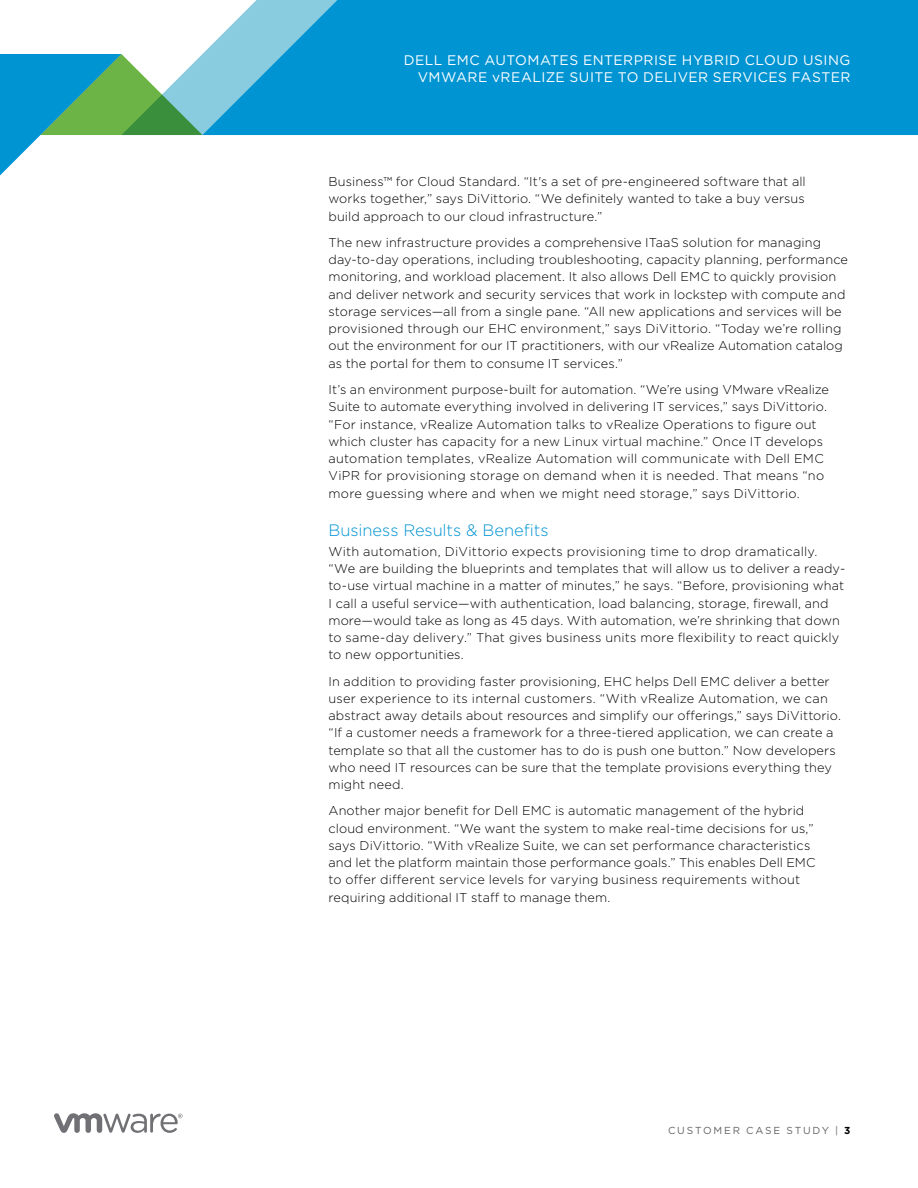
<style>
.page{position:relative;width:918px;height:1188px;background:#fff}
.page>*{position:absolute;margin:0;border:0;box-sizing:border-box;transform-origin:0 0}
.t1{font:300 16.5px "Gotham";color:#0194d3}
.t2{font:13.8px/17.2px "Gotham";letter-spacing:.035em;color:#fff;text-align:right}
.t3{font:300 12.75px/17.2px "Gotham";letter-spacing:.01em;color:#000}
.t4{font:10.2px "Gotham";letter-spacing:.18em;color:#636165}
.s1{font-weight:700;color:#000}
</style>
<div class="page">
<svg style="left:202px;top:0;width:716px;height:135px;background:#109ad4"></svg>
<svg style="left:0;top:54px;width:202px;height:122px"></svg>
<svg style="left:54px;top:1113px;width:129px;height:20px"></svg>
<p class="t2" style="left:404px;top:51px;width:448px">DELL EMC AUTOMATES ENTERPRISE HYBRID CLOUD USING<br>VMWARE vREALIZE SUITE TO DELIVER SERVICES FASTER</p>
<p class="t3" style="left:328px;top:173px;width:479px;text-align:justify">Business™ for Cloud Standard. “It's a set of pre-engineered software that all works together,” says DiVittorio. “We definitely wanted to take a buy versus build approach to our cloud infrastructure.”</p>
<p class="t3" style="left:328px;top:234px;width:521px">The new infrastructure provides a comprehensive ITaaS solution for managing day-to-day operations, including troubleshooting, capacity planning, performance monitoring, and workload placement. It also allows Dell EMC to quickly provision and deliver network and security services that work in lockstep with compute and storage services—all from a single pane. “All new applications and services will be provisioned through our EHC environment,” says DiVittorio. “Today we’re rolling out the environment for our IT practitioners, with our vRealize Automation catalog as the portal for them to consume IT services.”</p>
<p class="t3" style="left:328px;top:381px;width:502px">It’s an environment purpose-built for automation. “We’re using VMware vRealize Suite to automate everything involved in delivering IT services,” says DiVittorio. “For instance, vRealize Automation talks to vRealize Operations to figure out which cluster has capacity for a new Linux virtual machine.” Once IT develops automation templates, vRealize Automation will communicate with Dell EMC ViPR for provisioning storage on demand when it is needed. That means “no more guessing where and when we might need storage,” says DiVittorio.</p>
<p class="t1" style="left:328px;top:520px;width:222px">Business Results &amp; Benefits</p>
<p class="t3" style="left:328px;top:542px;width:518px">With automation, DiVittorio expects provisioning time to drop dramatically. “We are building the blueprints and templates that will allow us to deliver a ready&shy;to-use virtual machine in a matter of minutes,” he says. “Before, provisioning what I call a useful service—with authentication, load balancing, storage, firewall, and more—would take as long as 45 days. With automation, we’re shrinking that down to same-day delivery.” That gives business units more flexibility to react quickly to new opportunities.</p>
<p class="t3" style="left:328px;top:672px;width:514px">In addition to providing faster provisioning, EHC helps Dell EMC deliver a better user experience to its internal customers. “With vRealize Automation, we can abstract away details about resources and simplify our offerings,” says DiVittorio. “If a customer needs a framework for a three-tiered application, we can create a template so that all the customer has to do is push one button.” Now developers who need IT resources can be sure that the template provisions everything they might need.</p>
<p class="t3" style="left:328px;top:802px;width:488px">Another major benefit for Dell EMC is automatic management of the hybrid cloud environment. “We want the system to make real-time decisions for us,” says DiVittorio. “With vRealize Suite, we can set performance characteristics and let the platform maintain those performance goals.” This enables Dell EMC to offer different service levels for varying business requirements without requiring additional IT staff to manage them.</p>
<p class="t4" style="left:668px;top:1124px;width:184px">CUSTOMER CASE STUDY | <span class="s1">3</span></p>
</div>
